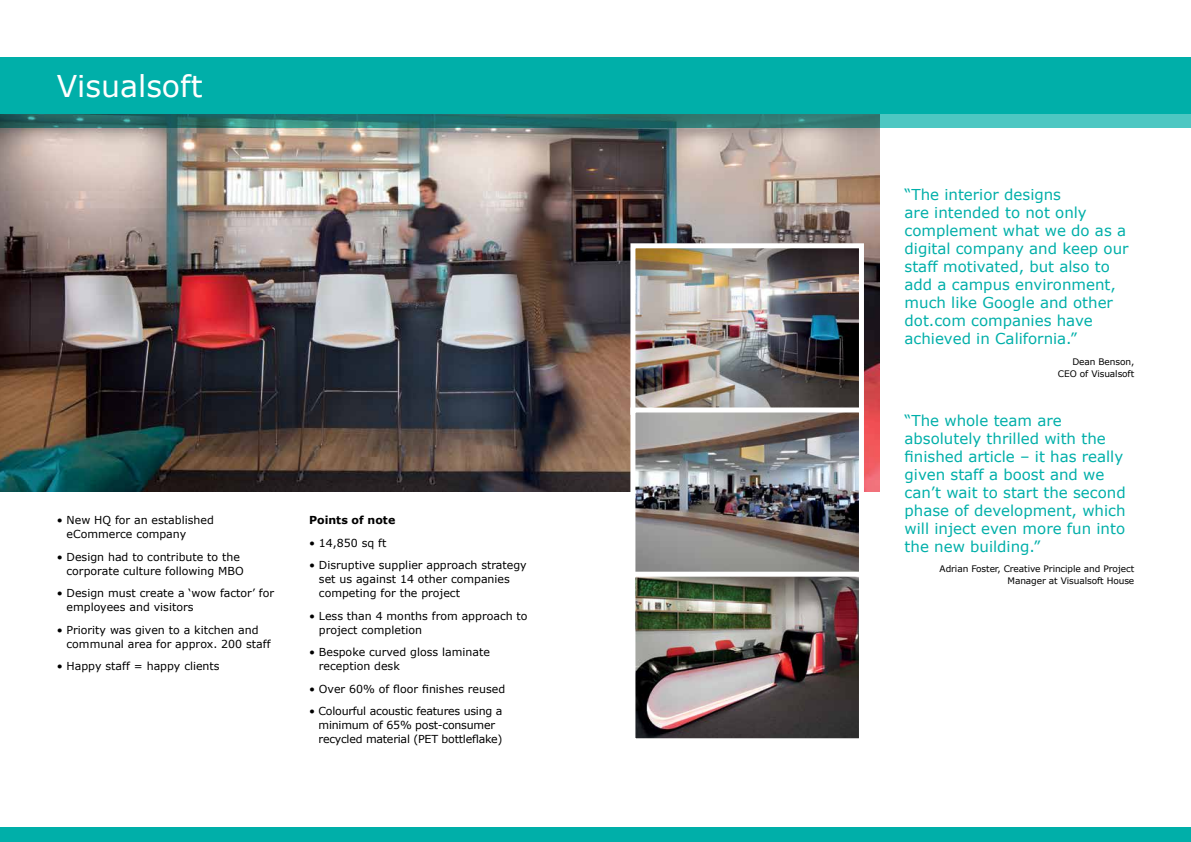
<style>
.page{position:relative;width:1191px;height:842px;background:#fff}
.page>*{position:absolute;margin:0;border:0;box-sizing:border-box;transform-origin:0 0}
.t1{font:30px "Verdana";color:#fff}
.t2{font:15px/18px "Verdana";color:#00afa9}
.t3{font:11px/14px "Verdana";color:#000}
.t4{font:11px/14px "Verdana";letter-spacing:-.02em;color:#000}
.t5{font:700 11px "Verdana";color:#000}
.t6{font:9px/12px "Verdana";letter-spacing:-.01em;color:#000;text-align:right}
</style>
<div class="page">
<img style="left:0;top:128px;width:880px;height:363px">
<svg style="left:0;top:113px;width:1191px;height:15px;background:#2f8984"></svg>
<div style="left:0;top:57px;width:1191px;height:56px;background:#00afa9"></div>
<div style="left:0;top:828px;width:1191px;height:14px;background:#00afa9"></div>
<img style="left:636px;top:249px;width:222px;height:158px">
<div style="left:630px;top:243px;width:234px;height:172px;border:5px solid #fff"></div>
<img style="left:636px;top:413px;width:222px;height:159px">
<div style="left:630px;top:407px;width:234px;height:172px;border:5px solid #fff"></div>
<img style="left:636px;top:578px;width:222px;height:159px">
<div style="left:630px;top:572px;width:234px;height:171px;border:5px solid #fff"></div>
<h1 class="t1" style="left:57px;top:67px;width:147px">Visualsoft</h1>
<p class="t3" style="left:67px;top:513px;width:149px;text-indent:-10px">• New HQ for an established eCommerce company</p>
<p class="t3" style="left:67px;top:550px;width:179px;text-indent:-10px">• Design had to contribute to the corporate culture following MBO</p>
<p class="t3" style="left:67px;top:587px;width:209px;text-indent:-10px">• Design must create a ‘wow factor’ for employees and visitors</p>
<p class="t3" style="left:67px;top:623px;width:205px;text-indent:-10px">• Priority was given to a kitchen and communal area for approx. 200 staff</p>
<p class="t3" style="left:57px;top:660px;width:164px">• Happy staff = happy clients</p>
<p class="t5" style="left:309px;top:513px;width:88px">Points of note</p>
<p class="t3" style="left:309px;top:536px;width:79px">• 14,850 sq ft</p>
<p class="t3" style="left:319px;top:559px;width:209px;text-indent:-10px">• Disruptive supplier approach strategy set us against 14 other companies competing for the project</p>
<p class="t3" style="left:319px;top:609px;width:210px;text-indent:-10px">• Less than 4 months from approach to project completion</p>
<p class="t3" style="left:319px;top:646px;width:172px;text-indent:-10px">• Bespoke curved gloss laminate reception desk</p>
<p class="t3" style="left:309px;top:682px;width:198px">• Over 60% of floor finishes reused</p>
<p class="t4" style="left:318px;top:705px;width:186px;text-indent:-9px">• Colourful acoustic features using a minimum of 65% post-consumer recycled material (PET bottleflake)</p>
<h2 class="t2" style="left:904px;top:186px;width:225px">“The interior designs<br>are intended to not only complement what we do as a digital company and keep our staff motivated, but also to add a campus environment, much like Google and other dot.com companies have achieved in California.”</h2>
<p class="t6" style="left:1058px;top:355px;width:78px">Dean Benson,<br>CEO of Visualsoft</p>
<h2 class="t2" style="left:904px;top:411px;width:223px">“The whole team are absolutely thrilled with the finished article – it has really given staff a boost and we can’t wait to start the second phase of development, which will inject even more fun into the new building.”</h2>
<p class="t6" style="left:939px;top:563px;width:196px">Adrian Foster, Creative Principle and Project<br>Manager at Visualsoft House</p>
</div>
